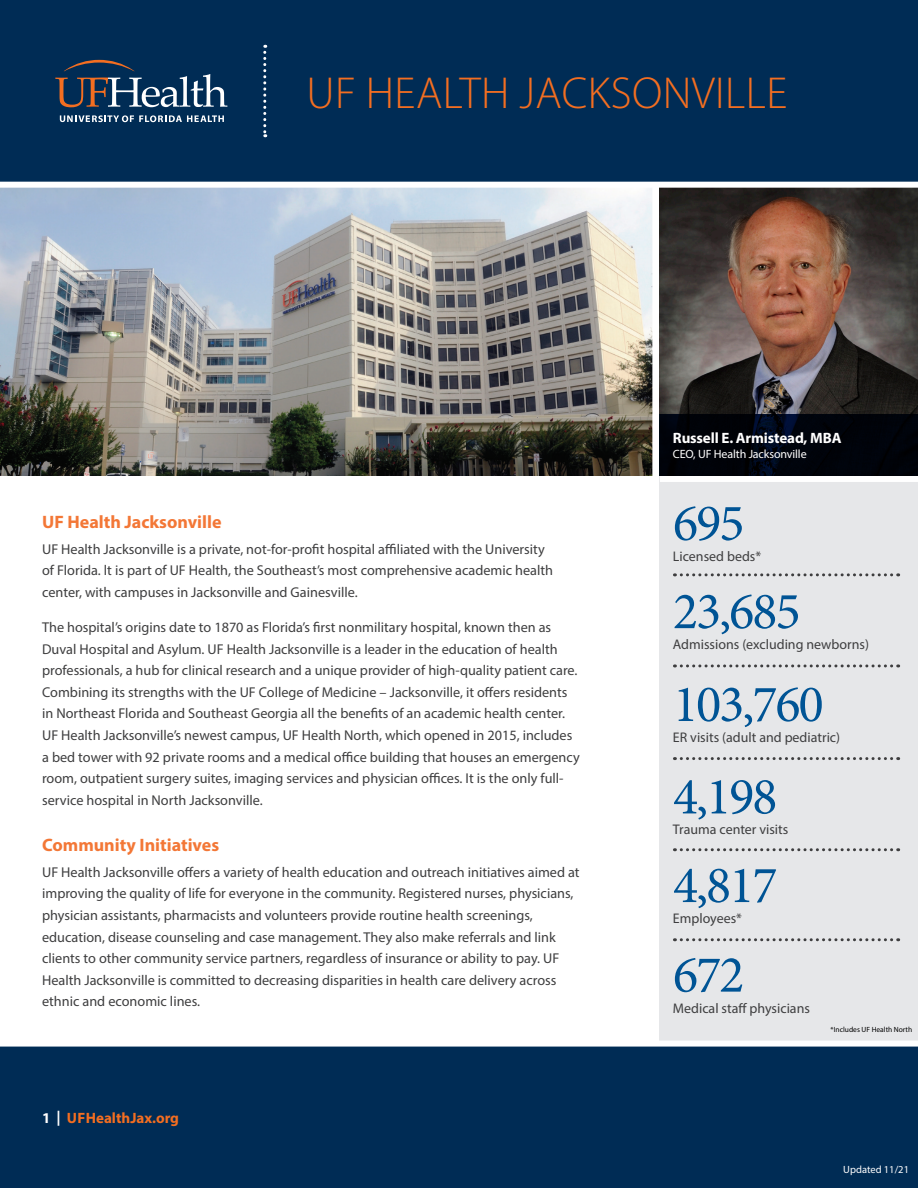
<style>
.page{position:relative;width:918px;height:1188px;background:#fff}
.page>*{position:absolute;margin:0;border:0;box-sizing:border-box;transform-origin:0 0}
.Myriad_Pro_Text_with{font:52.5px "Minion Pro";letter-spacing:-.04em;color:#005495}
.Service_line{font:300 45px "Myriad Pro";letter-spacing:.01em;color:#f36e21}
.Myriad_Pro_Text_with-2{font:700 18px "Myriad Pro";color:#f37736}
.Myriad_Pro_Text_with-3{font:700 15px "Myriad Pro";letter-spacing:-.01em;color:#fff}
.Footer{font:700 15px "Myriad Pro";color:#f36e21}
.Myriad_Pro_Text_with-4{font:14.25px/21.6px "Myriad Pro";color:#3e3e3f}
.Myriad_Pro_Text_with-5{font:13.95px "Myriad Pro";color:#3e3e3f}
.Myriad_Pro_Text_with-6{font:12px "Myriad Pro";letter-spacing:-.01em;color:#fff}
.Footer-2{font:10.5px "Myriad Pro";color:#fff}
.Myriad_Pro_Text_with-7{font:7.5px "Myriad Pro";color:#000}
.s1{color:#fff}
</style>
<div class="page">
<div style="left:660px;top:429px;width:258px;height:616px;background:#e6e7e9"></div>
<div style="left:0;top:0;width:918px;height:185px;background:#002c55"></div>
<div style="left:0;top:1045px;width:918px;height:143px;background:#002c55"></div>
<img style="left:0;top:188px;width:652px;height:288px">
<img style="left:660px;top:188px;width:258px;height:226px">
<div style="left:0;top:182px;width:918px;height:6px;background:#fff"></div>
<svg style="left:263px;top:45px;width:3px;height:92px"></svg>
<svg style="left:674px;top:573px;width:218px;height:3px"></svg>
<svg style="left:674px;top:664px;width:218px;height:3px"></svg>
<svg style="left:674px;top:757px;width:218px;height:3px"></svg>
<svg style="left:674px;top:848px;width:218px;height:3px"></svg>
<svg style="left:674px;top:938px;width:218px;height:3px"></svg>
<svg style="left:55px;top:60px;width:172px;height:47px"></svg>
<svg style="left:60px;top:115px;width:164px;height:7px"></svg>
<div style="left:0;top:1041px;width:918px;height:6px;background:#fff"></div>
<div style="left:660px;top:476px;width:258px;height:6px;background:#fff"></div>
<svg style="left:660px;top:414px;width:258px;height:62px;background:#00030b"></svg>
<p class="Service_line" style="left:307px;top:66px;width:482px">UF HEALTH JACKSONVILLE</p>
<p class="Myriad_Pro_Text_with-2" style="left:42px;top:510px;width:181px">UF Health Jacksonville</p>
<p class="Myriad_Pro_Text_with-4" style="left:42px;top:538px;width:513px">UF Health Jacksonville is a private, not-for-profit hospital affiliated with the University of Florida. lt is part of UF Health, the Southeast’s most comprehensive academic health center, with campuses in Jacksonville and Gainesville.</p>
<p class="Myriad_Pro_Text_with-4" style="left:42px;top:616px;width:539px">The hospital’s origins date to 1870 as Florida’s first nonmilitary hospital, known then as Duval Hospital and Asylum. UF Health Jacksonville is a leader in the education of health professionals, a hub for clinical research and a unique provider of high-quality patient care.<br>Combining its strengths with the UF College of Medicine – Jacksonville, it offers residents in Northeast Florida and Southeast Georgia all the benefits of an academic health center.<br>UF Health Jacksonville’s newest campus, UF Health North, which opened in 2015, includes a bed tower with 92 private rooms and a medical office building that houses an emergency room, outpatient surgery suites, imaging services and physician offices. It is the only full&shy;service hospital in North Jacksonville.</p>
<p class="Myriad_Pro_Text_with-2" style="left:42px;top:833px;width:179px">Community Initiatives</p>
<p class="Myriad_Pro_Text_with-4" style="left:42px;top:861px;width:539px">UF Health Jacksonville offers a variety of health education and outreach initiatives aimed at improving the quality of life for everyone in the community. Registered nurses, physicians, physician assistants, pharmacists and volunteers provide routine health screenings, education, disease counseling and case management. They also make referrals and link clients to other community service partners, regardless of insurance or ability to pay. UF Health Jacksonville is committed to decreasing disparities in health care delivery across ethnic and economic lines.</p>
<p class="Footer" style="left:42px;top:1108px;width:138px"><span class="s1">1 |</span> UFHealthJax.org</p>
<p class="Myriad_Pro_Text_with-3" style="left:673px;top:428px;width:170px">Russell E. Armistead, MBA</p>
<p class="Myriad_Pro_Text_with-6" style="left:673px;top:447px;width:135px">CEO, UF Health Jacksonville</p>
<p class="Myriad_Pro_Text_with" style="left:673px;top:488px;width:73px">695</p>
<p class="Myriad_Pro_Text_with-5" style="left:673px;top:548px;width:90px">Licensed beds*</p>
<p class="Myriad_Pro_Text_with" style="left:673px;top:576px;width:129px">23,685</p>
<p class="Myriad_Pro_Text_with-5" style="left:673px;top:636px;width:198px">Admissions (excluding newborns)</p>
<p class="Myriad_Pro_Text_with" style="left:673px;top:669px;width:152px">103,760</p>
<p class="Myriad_Pro_Text_with-5" style="left:673px;top:729px;width:169px">ER visits (adult and pediatric)</p>
<p class="Myriad_Pro_Text_with" style="left:673px;top:762px;width:106px">4,198</p>
<p class="Myriad_Pro_Text_with-5" style="left:673px;top:821px;width:117px">Trauma center visits</p>
<p class="Myriad_Pro_Text_with" style="left:673px;top:850px;width:106px">4,817</p>
<p class="Myriad_Pro_Text_with-5" style="left:673px;top:910px;width:71px">Employees*</p>
<p class="Myriad_Pro_Text_with" style="left:673px;top:940px;width:73px">672</p>
<p class="Myriad_Pro_Text_with-5" style="left:673px;top:999px;width:139px">Medical staff physicians</p>
<p class="Myriad_Pro_Text_with-7" style="left:831px;top:1025px;width:83px">*Includes UF Health North</p>
<p class="Footer-2" style="left:843px;top:1163px;width:67px">Updated 11/21</p>
</div>
